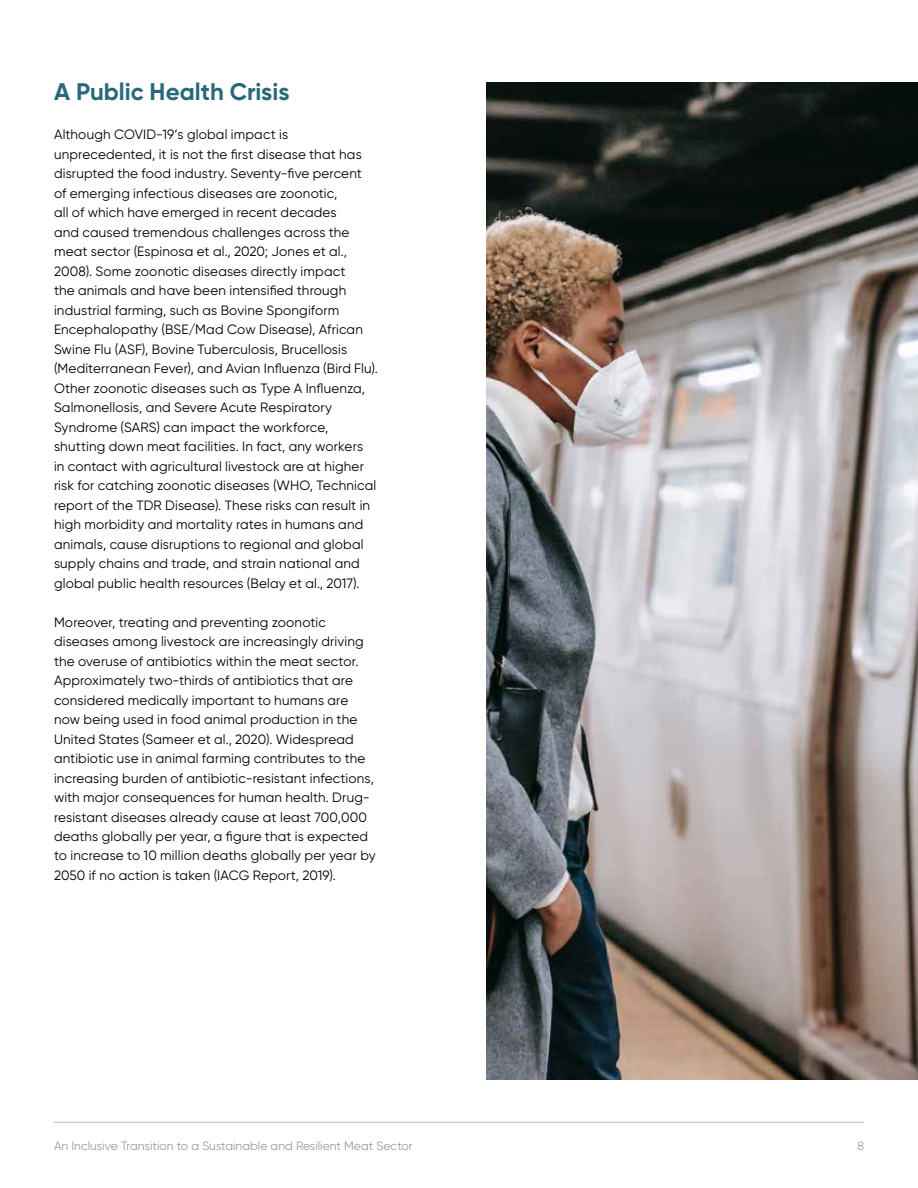
<style>
.page{position:relative;width:918px;height:1188px;background:#fff}
.page>*{position:absolute;margin:0;border:0;box-sizing:border-box;transform-origin:0 0}
.t1{font:700 24px "Gilroy";color:#276978}
.t2{font:13.5px/19.5px "Gilroy";letter-spacing:.01em;color:#000}
.t3{font:300 12px "Gilroy";color:#84807f}
</style>
<div class="page">
<hr style="left:54px;top:1122px;width:810px;height:1px;background:#bcbec0">
<img style="left:486px;top:82px;width:432px;height:998px">
<h1 class="t1" style="left:54px;top:77px;width:237px">A Public Health Crisis</h1>
<p class="t2" style="left:54px;top:125px;width:326px">Although COVID-19’s global impact is unprecedented, it is not the first disease that has disrupted the food industry. Seventy-five percent<br>of emerging infectious diseases are zoonotic,<br>all of which have emerged in recent decades<br>and caused tremendous challenges across the meat sector (Espinosa et al., 2020; Jones et al., 2008). Some zoonotic diseases directly impact<br>the animals and have been intensified through industrial farming, such as Bovine Spongiform Encephalopathy (BSE/Mad Cow Disease), African Swine Flu (ASF), Bovine Tuberculosis, Brucellosis (Mediterranean Fever), and Avian Influenza (Bird Flu).<br>Other zoonotic diseases such as Type A Influenza, Salmonellosis, and Severe Acute Respiratory Syndrome (SARS) can impact the workforce, shutting down meat facilities. In fact, any workers<br>in contact with agricultural livestock are at higher risk for catching zoonotic diseases (WHO, Technical report of the TDR Disease). These risks can result in high morbidity and mortality rates in humans and animals, cause disruptions to regional and global supply chains and trade, and strain national and global public health resources (Belay et al., 2017).</p>
<p class="t2" style="left:54px;top:612px;width:323px">Moreover, treating and preventing zoonotic diseases among livestock are increasingly driving the overuse of antibiotics within the meat sector.<br>Approximately two-thirds of antibiotics that are considered medically important to humans are now being used in food animal production in the United States (Sameer et al., 2020). Widespread antibiotic use in animal farming contributes to the increasing burden of antibiotic-resistant infections, with major consequences for human health. Drug&shy;resistant diseases already cause at least 700,000 deaths globally per year, a figure that is expected to increase to 10 million deaths globally per year by 2050 if no action is taken (IACG Report, 2019).</p>
<p class="t3" style="left:54px;top:1138px;width:360px">An Inclusive Transition to a Sustainable and Resilient Meat Sector</p>
<p class="t3" style="left:857px;top:1138px;width:8px">8</p>
</div>
